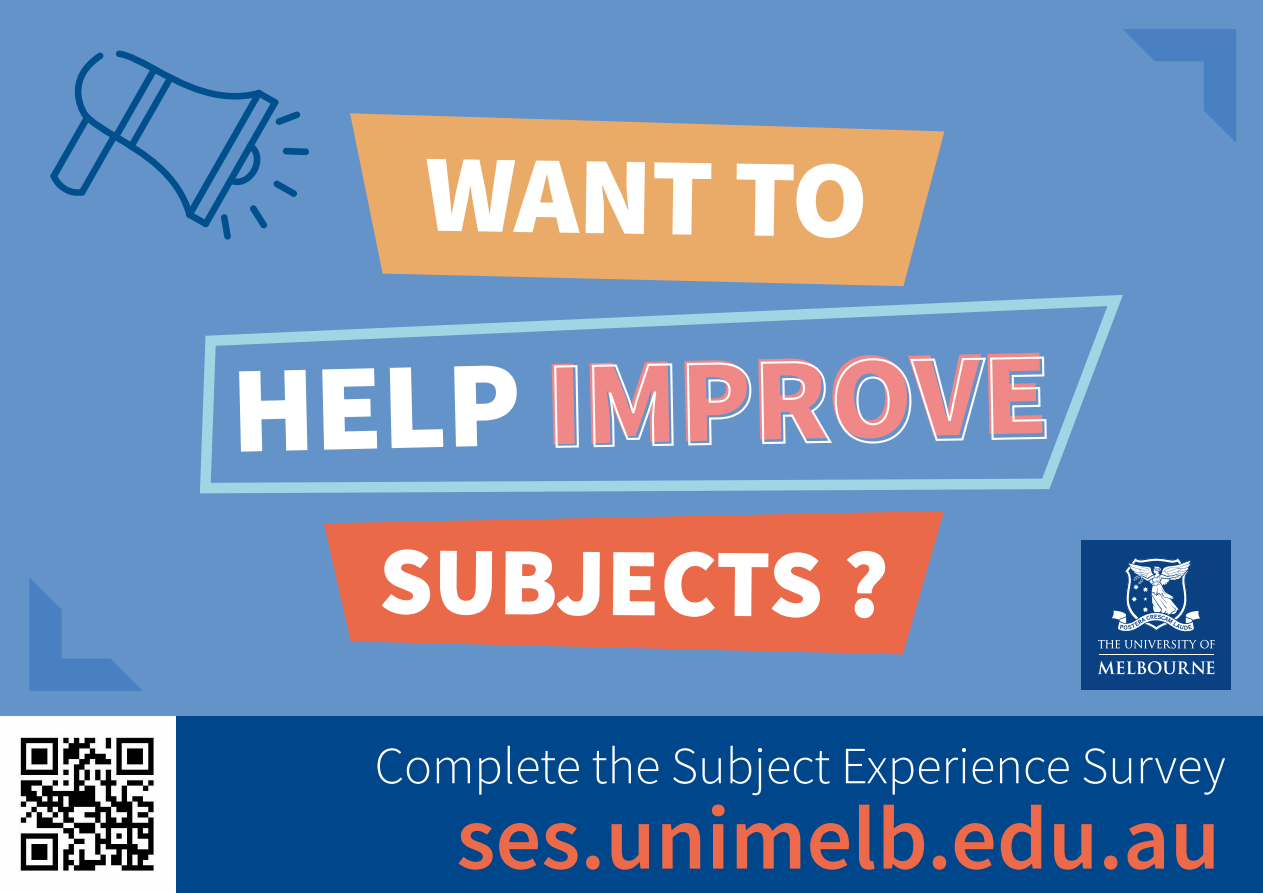
<style>
.page{position:relative;width:1263px;height:893px;background:#fff}
.page>*{position:absolute;margin:0;border:0;box-sizing:border-box;transform-origin:0 0}
.t1{font:900 123.45px "Source Sans Pro";color:#f08888}
.t2{font:900 110.4px "Source Sans Pro";color:#fff}
.t3{font:900 96.9px "Source Sans Pro";letter-spacing:-.01em;color:#fff}
.t4{font:600 90.6px "Source Sans Pro";color:#ec6949}
.t5{font:300 52.2px "Source Sans Pro";color:#fff}
.s1{color:#fff}
</style>
<div class="page">
<div style="left:0;top:0;width:1263px;height:725px;background:#6493ca"></div>
<div style="left:0;top:717px;width:1263px;height:176px;background:#00468b"></div>
<svg style="left:50px;top:50px;width:259px;height:190px"></svg>
<svg style="left:29px;top:578px;width:113px;height:113px"></svg>
<svg style="left:1123px;top:29px;width:113px;height:113px"></svg>
<svg style="left:350px;top:113px;width:594px;height:173px;background:#d6a776"></svg>
<svg style="left:200px;top:295px;width:923px;height:199px"></svg>
<svg style="left:324px;top:511px;width:620px;height:143px;background:#d76e5a"></svg>
<div style="left:1081px;top:541px;width:150px;height:149px;background:#094183"></div>
<svg style="left:1098px;top:640px;width:117px;height:8px"></svg>
<hr style="left:1099px;top:655px;width:115px;height:1px;background:#fff">
<svg style="left:1098px;top:661px;width:116px;height:13px"></svg>
<svg style="left:1111px;top:557px;width:90px;height:75px"></svg>
<svg style="left:553px;top:364px;width:27px;height:85px"></svg>
<svg style="left:591px;top:189px;width:84px;height:259px"></svg>
<svg style="left:686px;top:361px;width:66px;height:85px"></svg>
<svg style="left:760px;top:355px;width:288px;height:90px"></svg>
<img style="left:0;top:717px;width:175px;height:176px">
<h2 class="t2" style="left:426px;top:117px;width:445px;rotate:1deg">WANT TO</h2>
<h1 class="t1" style="left:230px;top:322px;width:819px;rotate:-1deg"><span class="s1">HELP</span> IMPROVE</h1>
<h3 class="t3" style="left:378px;top:516px;width:513px">SUBJECTS ?</h3>
<p class="t5" style="left:375px;top:734px;width:853px">Complete the Subject Experience Survey</p>
<h3 class="t4" style="left:456px;top:779px;width:765px">ses.unimelb.edu.au</h3>
</div>
